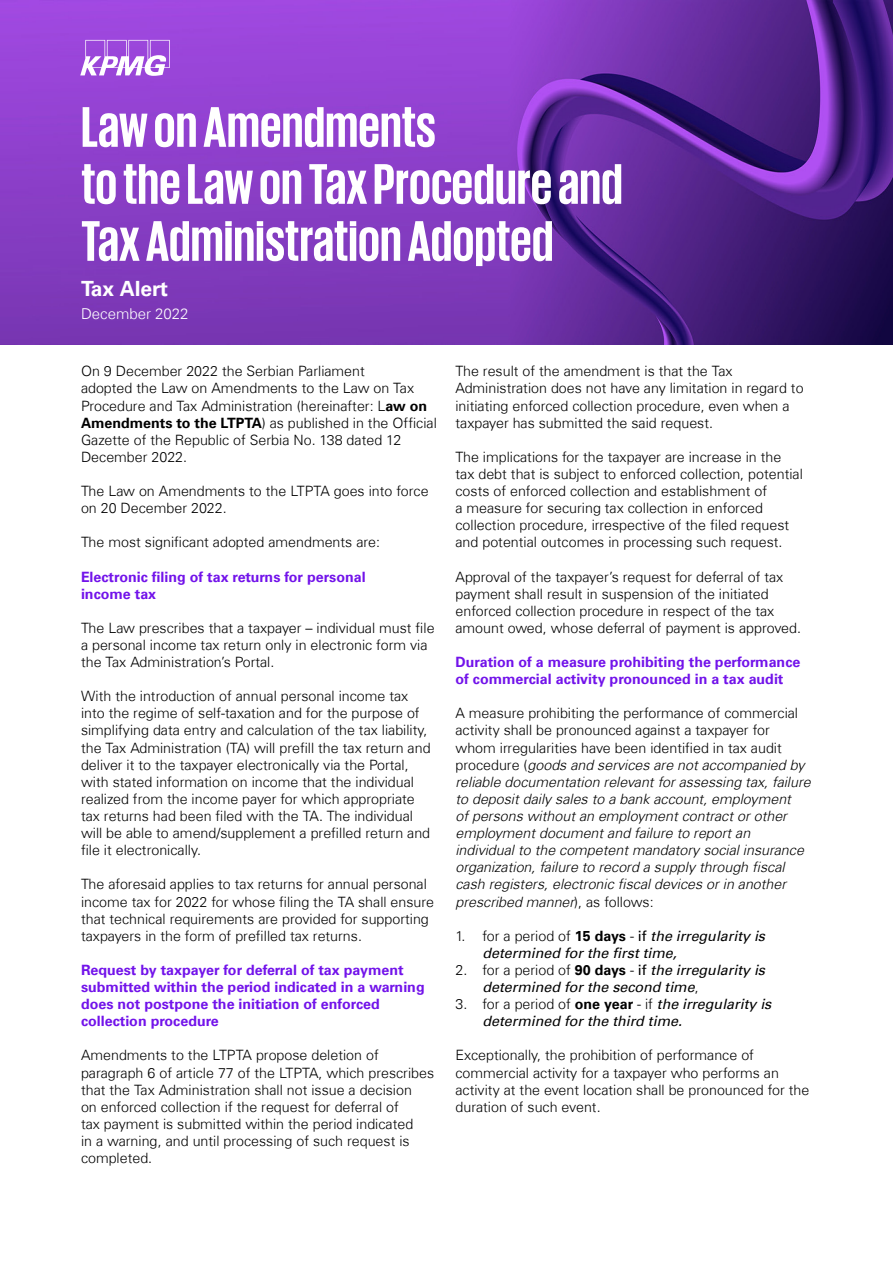
<style>
.page{position:relative;width:893px;height:1263px;background:#fff}
.page>*{position:absolute;margin:0;border:0;box-sizing:border-box;transform-origin:0 0}
.Title_60pt{font:700 58.5px "KPMG";color:#fff}
.Cover_Subhead_Bold{font:700 21px "Universfor KPMG";color:#fff}
.Header_date{font:300 15px "Universfor KPMG";color:#fff}
.Subhead_10pt{font:300 14.25px/17.1px "Universfor KPMG";color:#000}
.Subhead_10pt-2{font:italic 300 14.25px/17.1px "Universfor KPMG";color:#000}
.Subhead_10pt-3{font:700 14.25px/17.1px "Universfor KPMG";color:#7213ea}
.t1{font:italic 14.25px/17.1px "Universfor KPMG";color:#000}
.s1{font-weight:700}
.s2{font-style:normal}
.s3{font-weight:300;font-style:normal}
.s4{font-weight:700;font-style:normal}
</style>
<div class="page">
<img style="left:0;top:0;width:893px;height:345px">
<svg style="left:80px;top:40px;width:90px;height:36px"></svg>
<p class="Title_60pt" style="left:81px;top:98px;width:356px">Law on Amendments</p>
<p class="Title_60pt" style="left:81px;top:155px;width:543px">to the Law on Tax Procedure and</p>
<p class="Title_60pt" style="left:81px;top:212px;width:474px">Tax Administration Adopted</p>
<p class="Cover_Subhead_Bold" style="left:81px;top:277px;width:89px">Tax Alert</p>
<p class="Header_date" style="left:81px;top:305px;width:109px">December 2022</p>
<p class="Subhead_10pt" style="left:81px;top:363px;width:357px">On 9 December 2022 the Serbian Parliament<br>adopted the Law on Amendments to the Law on Tax Procedure and Tax Administration (hereinafter: L<span class="s1">aw on Amendments to the LTPTA</span>) as published in the Official Gazette of the Republic of Serbia No. 138 dated 12<br>December 2022.</p>
<p class="Subhead_10pt" style="left:81px;top:482px;width:349px">The Law on Amendments to the LTPTA goes into force on 20 December 2022.</p>
<p class="Subhead_10pt" style="left:81px;top:534px;width:301px">The most significant adopted amendments are:</p>
<p class="Subhead_10pt-3" style="left:81px;top:568px;width:286px">Electronic filing of tax returns for personal income tax</p>
<p class="Subhead_10pt" style="left:81px;top:619px;width:355px">The Law prescribes that a taxpayer – individual must file a personal income tax return only in electronic form via the Tax Administration’s Portal.</p>
<p class="Subhead_10pt" style="left:81px;top:688px;width:351px">With the introduction of annual personal income tax into the regime of self-taxation and for the purpose of simplifying data entry and calculation of the tax liability, the Tax Administration (TA) will prefill the tax return and deliver it to the taxpayer electronically via the Portal, with stated information on income that the individual realized from the income payer for which appropriate tax returns had been filed with the TA. The individual will be able to amend/supplement a prefilled return and file it electronically.</p>
<p class="Subhead_10pt" style="left:81px;top:876px;width:355px">The aforesaid applies to tax returns for annual personal income tax for 2022 for whose filing the TA shall ensure that technical requirements are provided for supporting taxpayers in the form of prefilled tax returns.</p>
<p class="Subhead_10pt-3" style="left:81px;top:961px;width:345px">Request by taxpayer for deferral of tax payment submitted within the period indicated in a warning does not postpone the initiation of enforced collection procedure</p>
<p class="Subhead_10pt" style="left:81px;top:1047px;width:355px">Amendments to the LTPTA propose deletion of paragraph 6 of article 77 of the LTPTA, which prescribes that the Tax Administration shall not issue a decision<br>on enforced collection if the request for deferral of<br>tax payment is submitted within the period indicated<br>in a warning, and until processing of such request is completed.</p>
<p class="Subhead_10pt" style="left:455px;top:363px;width:350px">The result of the amendment is that the Tax Administration does not have any limitation in regard to initiating enforced collection procedure, even when a taxpayer has submitted the said request.</p>
<p class="Subhead_10pt" style="left:455px;top:448px;width:349px">The implications for the taxpayer are increase in the tax debt that is subject to enforced collection, potential costs of enforced collection and establishment of<br>a measure for securing tax collection in enforced collection procedure, irrespective of the filed request and potential outcomes in processing such request.</p>
<p class="Subhead_10pt" style="left:455px;top:568px;width:347px">Approval of the taxpayer’s request for deferral of tax payment shall result in suspension of the initiated enforced collection procedure in respect of the tax amount owed, whose deferral of payment is approved.</p>
<p class="Subhead_10pt-3" style="left:455px;top:653px;width:346px">Duration of a measure prohibiting the performance of commercial activity pronounced in a tax audit</p>
<p class="Subhead_10pt-2" style="left:455px;top:705px;width:357px"><span class="s2">A measure prohibiting the performance of commercial activity shall be pronounced against a taxpayer for whom irregularities have been identified in tax audit procedure (</span>goods and services are not accompanied by reliable documentation relevant for assessing tax, failure to deposit daily sales to a bank account, employment<br>of persons without an employment contract or other employment document and failure to report an individual to the competent mandatory social insurance organization, failure to record a supply through fiscal cash registers, electronic fiscal devices or in another prescribed manner<span class="s2">), as follows:</span></p>
<p class="t1" style="left:482px;top:927px;width:284px;text-indent:-27px"><span class="s3">1. for a period of</span> <span class="s4">15 days</span> <span class="s3">-</span> <span class="s2">if</span> the irregularity is determined for the first time,</p>
<p class="t1" style="left:482px;top:961px;width:284px;text-indent:-27px"><span class="s3">2. for a period of</span> <span class="s4">90 days</span> <span class="s3">-</span> <span class="s2">if</span> the irregularity is determined for the second time<span class="s3">,</span></p>
<p class="t1" style="left:482px;top:995px;width:290px;text-indent:-27px"><span class="s3">3. for a period of</span> <span class="s4">one year</span> <span class="s3">- if</span> the irregularity is determined for the third time.</p>
<p class="Subhead_10pt" style="left:455px;top:1047px;width:355px">Exceptionally, the prohibition of performance of commercial activity for a taxpayer who performs an activity at the event location shall be pronounced for the duration of such event.</p>
</div>
